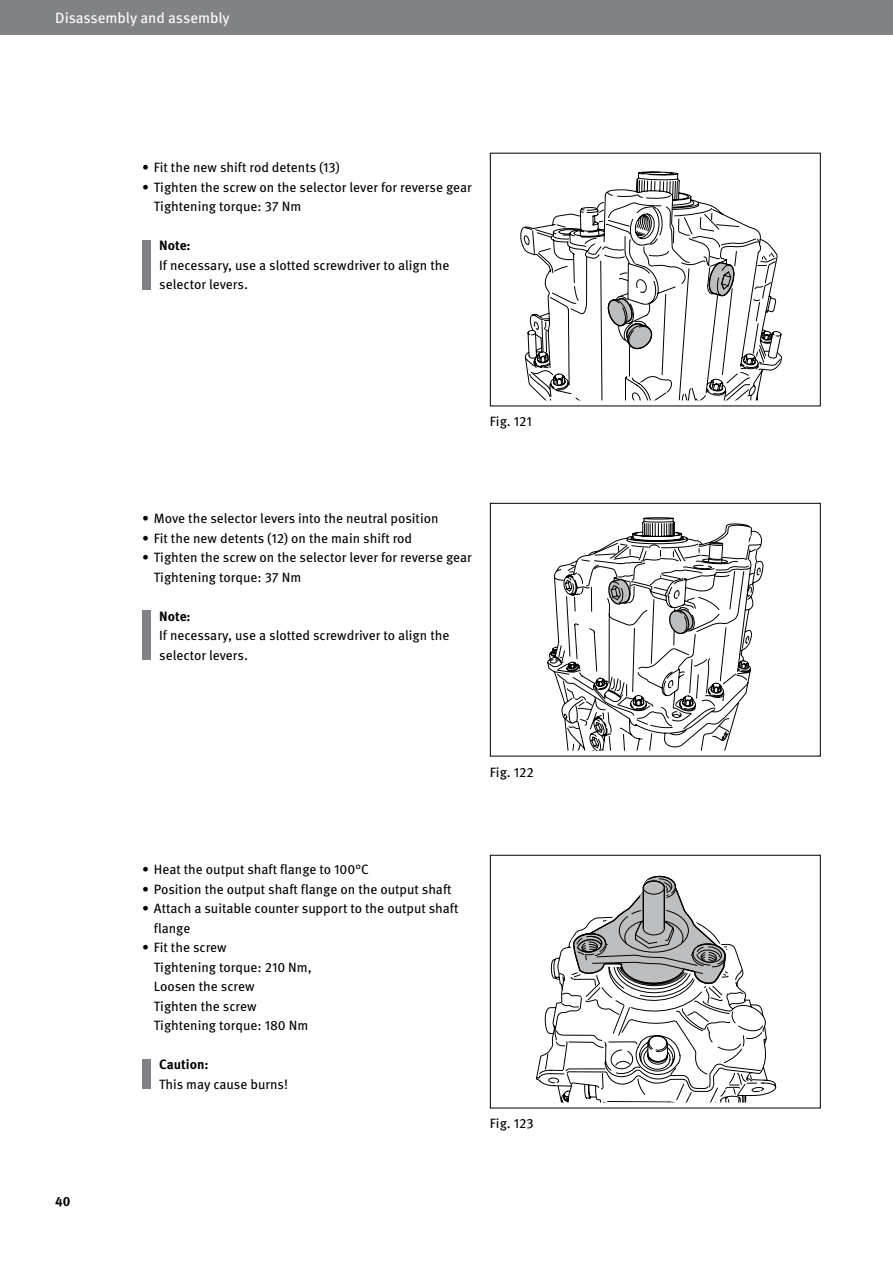
<style>
.page{position:relative;width:893px;height:1263px;background:#fff}
.page>*{position:absolute;margin:0;border:0;box-sizing:border-box;transform-origin:0 0}
.t1{font:15px "Meta OT";letter-spacing:-.01em;color:#fff}
.t2{font:13.5px/19.5px "Meta OT";color:#000}
.t3{font:700 13.5px "Meta OT";color:#000}
</style>
<div class="page">
<svg style="left:520px;top:171px;width:263px;height:230px"></svg>
<div style="left:490px;top:153px;width:331px;height:253px;border:1px solid #000"></div>
<svg style="left:547px;top:517px;width:217px;height:234px"></svg>
<div style="left:490px;top:503px;width:331px;height:253px;border:1px solid #000"></div>
<svg style="left:536px;top:875px;width:241px;height:228px"></svg>
<div style="left:490px;top:855px;width:331px;height:253px;border:1px solid #000"></div>
<div style="left:0;top:0;width:893px;height:34px;background:#808285"></div>
<div style="left:142px;top:240px;width:9px;height:49px;background:#808285"></div>
<div style="left:142px;top:610px;width:9px;height:50px;background:#808285"></div>
<div style="left:142px;top:1059px;width:9px;height:30px;background:#808285"></div>
<p class="t1" style="left:55px;top:9px;width:176px">Disassembly and assembly</p>
<p class="t3" style="left:55px;top:1193px;width:17px">40</p>
<p class="t2" style="left:142px;top:158px;width:199px">• Fit the new shift rod detents (13)</p>
<p class="t2" style="left:154px;top:177px;width:319px;text-indent:-12px">• Tighten the screw on the selector lever for reverse gear<br>Tightening torque: 37 Nm</p>
<p class="t3" style="left:159px;top:237px;width:33px">Note:</p>
<p class="t2" style="left:159px;top:255px;width:292px">If necessary, use a slotted screwdriver to align the selector levers.</p>
<p class="t2" style="left:490px;top:411px;width:43px">Fig. 121</p>
<p class="t2" style="left:142px;top:509px;width:298px">• Move the selector levers into the neutral position</p>
<p class="t2" style="left:142px;top:528px;width:271px">• Fit the new detents (12) on the main shift rod</p>
<p class="t2" style="left:154px;top:548px;width:319px;text-indent:-12px">• Tighten the screw on the selector lever for reverse gear<br>Tightening torque: 37 Nm</p>
<p class="t3" style="left:159px;top:607px;width:33px">Note:</p>
<p class="t2" style="left:159px;top:626px;width:292px">If necessary, use a slotted screwdriver to align the selector levers.</p>
<p class="t2" style="left:490px;top:762px;width:45px">Fig. 122</p>
<p class="t2" style="left:142px;top:860px;width:228px">• Heat the output shaft flange to 100°C</p>
<p class="t2" style="left:142px;top:879px;width:311px">• Position the output shaft flange on the output shaft</p>
<p class="t2" style="left:154px;top:899px;width:306px;text-indent:-12px">• Attach a suitable counter support to the output shaft flange</p>
<p class="t2" style="left:154px;top:938px;width:159px;text-indent:-12px">• Fit the screw<br>Tightening torque: 210 Nm,<br>Loosen the screw<br>Tighten the screw<br>Tightening torque: 180 Nm</p>
<p class="t3" style="left:159px;top:1056px;width:51px">Caution:</p>
<p class="t2" style="left:159px;top:1074px;width:130px">This may cause burns!</p>
<p class="t2" style="left:490px;top:1113px;width:45px">Fig. 123</p>
</div>
